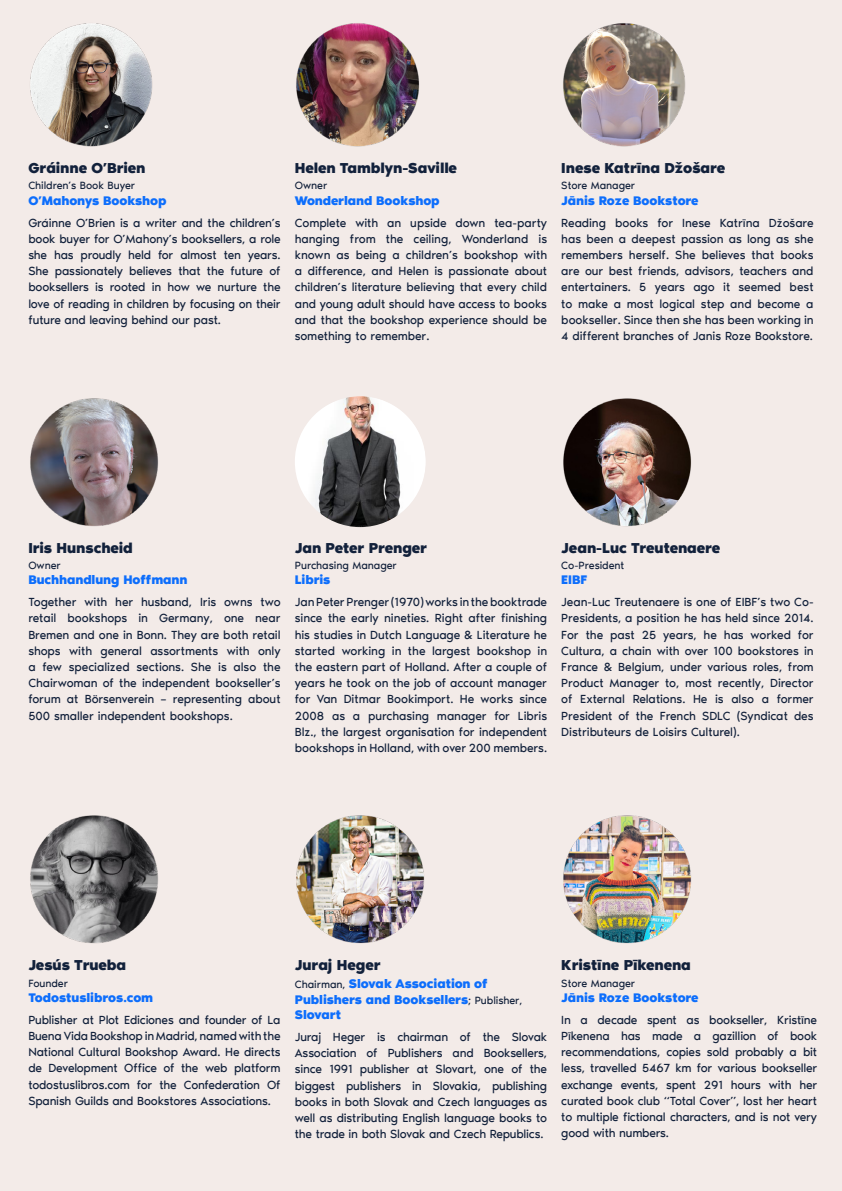
<style>
.page{position:relative;width:842px;height:1191px;background:#f3ebe8}
.page>*{position:absolute;margin:0;border:0;box-sizing:border-box;transform-origin:0 0}
.t1{font:700 14.8px "Noir Pro";letter-spacing:-.01em;color:#12213b}
.t2{font:700 12.8px/15.4px "Noir Pro";letter-spacing:-.01em;color:#0d6efc}
.t3{font:12.1px/16.2px "Noir Pro";letter-spacing:-.01em;color:#12213b;text-align:justify}
.t4{font:10.8px "Noir Pro";letter-spacing:-.01em;color:#12213b}
.s1{font-weight:400;font-size:10.8px;color:#12213b}
</style>
<div class="page">
<img style="left:28px;top:22px;width:126px;height:125px;border-radius:63px">
<img style="left:295px;top:22px;width:125px;height:125px;border-radius:63px">
<img style="left:561px;top:22px;width:126px;height:125px;border-radius:63px">
<img style="left:28px;top:813px;width:131px;height:131px;border-radius:65px">
<img style="left:561px;top:396px;width:131px;height:131px;border-radius:65px">
<img style="left:295px;top:396px;width:131px;height:131px;border-radius:65px">
<img style="left:561px;top:813px;width:131px;height:131px;border-radius:65px">
<img style="left:28px;top:396px;width:131px;height:131px;border-radius:65px">
<img style="left:295px;top:813px;width:131px;height:131px;border-radius:65px">
<p class="t1" style="left:28px;top:156px;width:118px">Gráinne O’Brien</p>
<p class="t4" style="left:28px;top:177px;width:108px">Children’s Book Buyer</p>
<p class="t2" style="left:28px;top:192px;width:140px">O’Mahonys Bookshop</p>
<p class="t3" style="left:28px;top:214px;width:254px">Gráinne O’Brien is a writer and the children’s book buyer for O’Mahony’s booksellers, a role she has proudly held for almost ten years.<br>She passionately believes that the future of booksellers is rooted in how we nurture the love of reading in children by focusing on their future and leaving behind our past.</p>
<p class="t1" style="left:295px;top:156px;width:164px">Helen Tamblyn-Saville</p>
<p class="t4" style="left:295px;top:177px;width:34px">Owner</p>
<p class="t2" style="left:295px;top:192px;width:146px">Wonderland Bookshop</p>
<p class="t3" style="left:295px;top:214px;width:254px">Complete with an upside down tea-party hanging from the ceiling, Wonderland is known as being a children’s bookshop with a difference, and Helen is passionate about children’s literature believing that every child and young adult should have access to books and that the bookshop experience should be something to remember.</p>
<p class="t1" style="left:561px;top:156px;width:166px">Inese Katrīna Džošare</p>
<p class="t4" style="left:561px;top:177px;width:75px">Store Manager</p>
<p class="t2" style="left:561px;top:192px;width:139px">Jānis Roze Bookstore</p>
<p class="t3" style="left:561px;top:214px;width:254px">Reading books for Inese Katrīna Džošare has been a deepest passion as long as she remembers herself. She believes that books are our best friends, advisors, teachers and entertainers. 5 years ago it seemed best to make a most logical step and become a bookseller. Since then she has been working in 4 different branches of Janis Roze Bookstore.</p>
<p class="t1" style="left:28px;top:535px;width:106px">Iris Hunscheid</p>
<p class="t4" style="left:28px;top:557px;width:34px">Owner</p>
<p class="t2" style="left:28px;top:571px;width:161px">Buchhandlung Hoffmann</p>
<p class="t3" style="left:28px;top:593px;width:254px">Together with her husband, Iris owns two retail bookshops in Germany, one near Bremen and one in Bonn. They are both retail shops with general assortments with only a few specialized sections. She is also the Chairwoman of the independent bookseller’s forum at Börsenverein – representing about 500 smaller independent bookshops.</p>
<p class="t1" style="left:295px;top:535px;width:134px">Jan Peter Prenger</p>
<p class="t4" style="left:295px;top:557px;width:103px">Purchasing Manager</p>
<p class="t2" style="left:295px;top:571px;width:37px">Libris</p>
<p class="t3" style="left:295px;top:593px;width:254px">Jan Peter Prenger (1970) works in the booktrade since the early nineties. Right after finishing his studies in Dutch Language &amp; Literature he started working in the largest bookshop in the eastern part of Holland. After a couple of years he took on the job of account manager for Van Ditmar Bookimport. He works since 2008 as a purchasing manager for Libris Blz., the largest organisation for independent bookshops in Holland, with over 200 members.</p>
<p class="t1" style="left:561px;top:535px;width:161px">Jean-Luc Treutenaere</p>
<p class="t4" style="left:561px;top:557px;width:64px">Co-President</p>
<p class="t2" style="left:561px;top:571px;width:27px">EIBF</p>
<p class="t3" style="left:561px;top:593px;width:254px">Jean-Luc Treutenaere is one of EIBF’s two Co-Presidents, a position he has held since 2014.<br>For the past 25 years, he has worked for Cultura, a chain with over 100 bookstores in France &amp; Belgium, under various roles, from Product Manager to, most recently, Director of External Relations. He is also a former President of the French SDLC (Syndicat des Distributeurs de Loisirs Culturel).</p>
<p class="t1" style="left:28px;top:953px;width:99px">Jesús Trueba</p>
<p class="t4" style="left:28px;top:974px;width:41px">Founder</p>
<p class="t2" style="left:28px;top:988px;width:126px">Todostuslibros.com</p>
<p class="t3" style="left:28px;top:1010px;width:254px">Publisher at Plot Ediciones and founder of La Buena Vida Bookshop in Madrid, named with the National Cultural Bookshop Award. He directs de Development Office of the web platform todostuslibros.com for the Confederation Of Spanish Guilds and Bookstores Associations.</p>
<p class="t1" style="left:295px;top:953px;width:87px">Juraj Heger</p>
<p class="t2" style="left:295px;top:975px;width:229px"><span class="s1">Chairman,</span> Slovak Association of<br>Publishers and Booksellers<span class="s1">; Publisher,<br></span>Slovart</p>
<p class="t3" style="left:295px;top:1028px;width:254px">Juraj Heger is chairman of the Slovak Association of Publishers and Booksellers, since 1991 publisher at Slovart, one of the biggest publishers in Slovakia, publishing books in both Slovak and Czech languages as well as distributing English language books to the trade in both Slovak and Czech Republics.</p>
<p class="t1" style="left:561px;top:953px;width:131px">Kristīne Pīkenena</p>
<p class="t4" style="left:561px;top:974px;width:75px">Store Manager</p>
<p class="t2" style="left:561px;top:988px;width:139px">Jānis Roze Bookstore</p>
<p class="t3" style="left:561px;top:1010px;width:257px">In a decade spent as bookseller, Kristīne Pīkenena has made a gazillion of book recommendations, copies sold probably a bit less, travelled 5467 km for various bookseller exchange events, spent 291 hours with her curated book club “Total Cover”, lost her heart to multiple fictional characters, and is not very good with numbers.</p>
</div>
